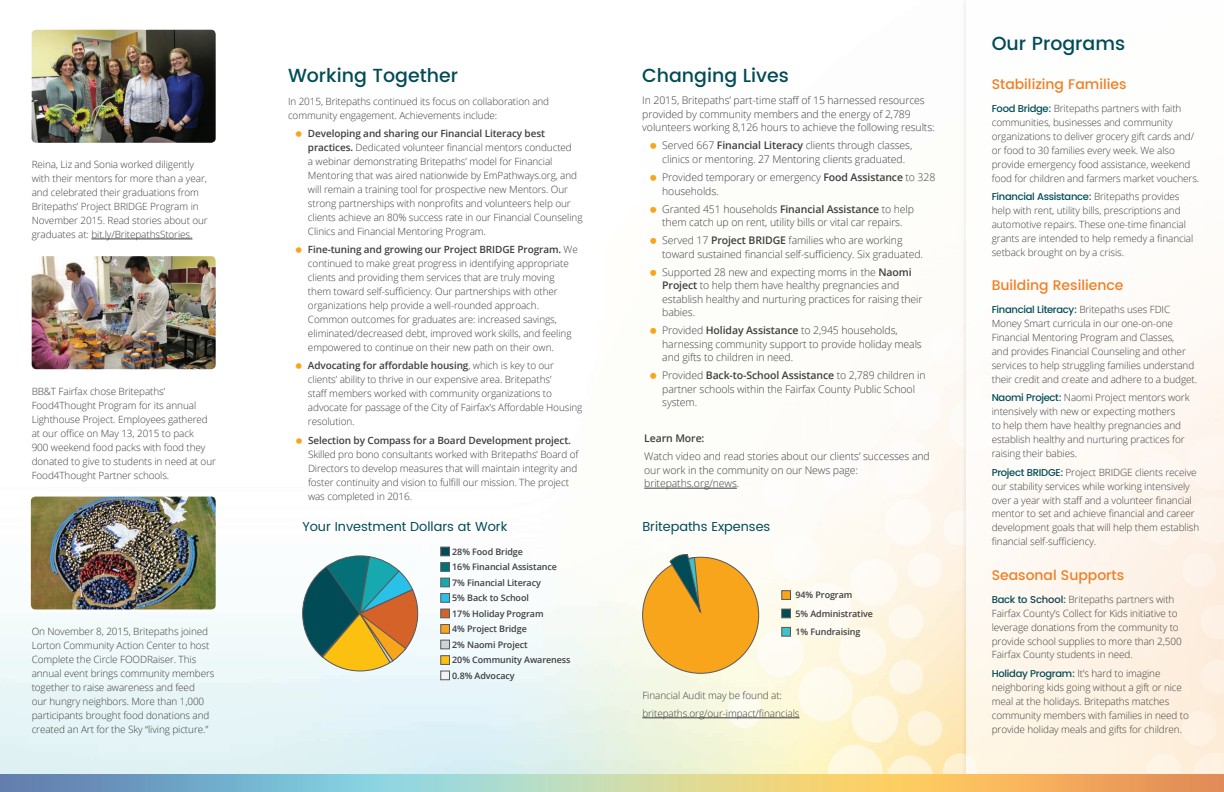
<style>
.page{position:relative;width:1224px;height:792px;background:#fff}
.page>*{position:absolute;margin:0;border:0;box-sizing:border-box;transform-origin:0 0}
.t1{font:500 18.9px "Poppins";color:#004b56}
.t2{font:500 13.9px "Poppins";color:#f17e22}
.t3{font:13px "Poppins";color:#004b56}
.t4{font:300 10.5px/13.5px "Open Sans";letter-spacing:-.01em;color:#3e3e3f}
.t5{font:600 10.5px "Open Sans";letter-spacing:-.01em;color:#3e3e3f}
.t6{font:300 10px/13.9px "Open Sans";letter-spacing:-.01em;color:#3e3e3f}
.t7{font:500 10px "Poppins";letter-spacing:-.03em;color:#004b56}
.t8{font:600 10px "Open Sans";letter-spacing:-.01em;color:#3e3e3f}
.t9{font:600 9px/15.5px "Open Sans";letter-spacing:-.01em;color:#3e3e3f}
.s1{font-weight:600}
.s2{font-family:"Poppins";font-weight:500;color:#004b56}
.s3{font-family:"Open Sans";font-weight:300;color:#3e3e3f}
.s4{font-family:"Poppins";font-weight:500;color:#133e4d}
</style>
<div class="page">
<img style="left:0;top:29px;width:727px;height:746px">
<svg style="left:727px;top:375px;width:234px;height:400px"></svg>
<div style="left:966px;top:0;width:258px;height:776px;background:linear-gradient(to bottom,#feffff,#fdf1e2)"></div>
<img style="left:0;top:775px;width:1224px;height:17px">
<hr style="left:642px;top:718px;width:158px;height:1px;background:#3e3e3f">
<div style="left:782px;top:609px;width:9px;height:9px;background:#004b56;border:1px solid #57585a"></div>
<div style="left:782px;top:627px;width:9px;height:9px;background:#3fc1c9;border:1px solid #57585a"></div>
<div style="left:782px;top:591px;width:9px;height:9px;background:#f9a51b;border:1px solid #57585a"></div>
<div style="left:643px;top:557px;width:116px;height:116px;background:#f9a51b;border-radius:50%"></div>
<svg style="left:669px;top:554px;width:33px;height:60px"></svg>
<hr style="left:644px;top:488px;width:93px;height:1px;background:#3e3e3f">
<img style="left:31px;top:497px;width:185px;height:112px">
<img style="left:32px;top:256px;width:184px;height:113px">
<img style="left:32px;top:30px;width:184px;height:113px">
<hr style="left:91px;top:239px;width:102px;height:1px;background:#3e3e3f">
<svg style="left:302px;top:555px;width:116px;height:116px;background:#869777"></svg>
<div style="left:441px;top:578px;width:9px;height:9px;background:#16a9af;border:1px solid #57585a"></div>
<div style="left:441px;top:624px;width:9px;height:9px;background:#f9a51b;border:1px solid #57585a"></div>
<div style="left:441px;top:609px;width:9px;height:9px;background:#d56329;border:1px solid #57585a"></div>
<div style="left:441px;top:671px;width:9px;height:9px;background:#f2f3f4;border:1px solid #57585a"></div>
<div style="left:441px;top:547px;width:9px;height:9px;background:#004b56;border:1px solid #57585a"></div>
<div style="left:441px;top:562px;width:9px;height:9px;background:#067079;border:1px solid #57585a"></div>
<div style="left:441px;top:593px;width:9px;height:9px;background:#2ac1e8;border:1px solid #57585a"></div>
<div style="left:441px;top:640px;width:9px;height:9px;background:#d1d2d4;border:1px solid #57585a"></div>
<div style="left:441px;top:656px;width:9px;height:9px;background:#fcc011;border:1px solid #57585a"></div>
<p class="t6" style="left:32px;top:158px;width:178px">Reina, Liz and Sonia worked diligently with their mentors for more than a year, and celebrated their graduations from Britepaths’ Project BRIDGE Program in November 2015. Read stories about our graduates at: bit.ly/BritepathsStories.</p>
<p class="t6" style="left:32px;top:384px;width:186px">BB&amp;T Fairfax chose Britepaths’ Food4Thought Program for its annual Lighthouse Project. Employees gathered at our office on May 13, 2015 to pack<br>900 weekend food packs with food they donated to give to students in need at our Food4Thought Partner schools.</p>
<p class="t6" style="left:32px;top:624px;width:184px">On November 8, 2015, Britepaths joined Lorton Community Action Center to host Complete the Circle FOODRaiser. This annual event brings community members together to raise awareness and feed<br>our hungry neighbors. More than 1,000 participants brought food donations and created an Art for the Sky “living picture.”</p>
<h1 class="t1" style="left:288px;top:61px;width:172px">Working Together</h1>
<p class="t6" style="left:288px;top:94px;width:263px">In 2015, Britepaths continued its focus on collaboration and community engagement. Achievements include:</p>
<p class="t6" style="left:308px;top:126px;width:276px"><span class="s1">Developing and sharing our Financial Literacy best practices.</span> Dedicated volunteer financial mentors conducted<br>a webinar demonstrating Britepaths’ model for Financial Mentoring that was aired nationwide by EmPathways.org, and will remain a training tool for prospective new Mentors. Our strong partnerships with nonprofits and volunteers help our clients achieve an 80% success rate in our Financial Counseling Clinics and Financial Mentoring Program.</p>
<p class="t6" style="left:308px;top:243px;width:271px"><span class="s1">Fine-tuning and growing our Project BRIDGE Program.</span> We continued to make great progress in identifying appropriate clients and providing them services that are truly moving them toward self-sufficiency. Our partnerships with other organizations help provide a well-rounded approach.<br>Common outcomes for graduates are: increased savings, eliminated/decreased debt, improved work skills, and feeling empowered to continue on their new path on their own.</p>
<p class="t6" style="left:308px;top:359px;width:276px"><span class="s1">Advocating for affordable housing</span>, which is key to our clients’ ability to thrive in our expensive area. Britepaths’<br>staff members worked with community organizations to advocate for passage of the City of Fairfax’s Affordable Housing resolution.</p>
<p class="t8" style="left:308px;top:433px;width:264px">Selection by Compass for a Board Development project.</p>
<p class="t6" style="left:308px;top:447px;width:272px">Skilled pro bono consultants worked with Britepaths’ Board of Directors to develop measures that will maintain integrity and foster continuity and vision to fulfill our mission. The project was completed in 2016.</p>
<h3 class="t3" style="left:302px;top:517px;width:206px">Your Investment Dollars at Work</h3>
<p class="t9" style="left:452px;top:544px;width:106px">28% Food Bridge<br>16% Financial Assistance<br>7% Financial Literacy</p>
<p class="t9" style="left:452px;top:621px;width:76px">4% Project Bridge</p>
<p class="t9" style="left:452px;top:590px;width:93px">5% Back to School<br>17% Holiday Program</p>
<p class="t9" style="left:452px;top:637px;width:77px">2% Naomi Project</p>
<p class="t9" style="left:452px;top:652px;width:120px">20% Community Awareness</p>
<p class="t9" style="left:452px;top:668px;width:64px">0.8% Advocacy</p>
<h1 class="t1" style="left:642px;top:61px;width:148px">Changing Lives</h1>
<p class="t4" style="left:642px;top:94px;width:294px">In 2015, Britepaths’ part-time staff of 15 harnessed resources provided by community members and the energy of 2,789 volunteers working 8,126 hours to achieve the following results:</p>
<p class="t4" style="left:662px;top:139px;width:252px">Served 667 <span class="s1">Financial Literacy</span> clients through classes, clinics or mentoring. 27 Mentoring clients graduated.</p>
<p class="t4" style="left:662px;top:171px;width:275px">Provided temporary or emergency <span class="s1">Food Assistance</span> to 328 households.</p>
<p class="t4" style="left:662px;top:202px;width:253px">Granted 451 households <span class="s1">Financial Assistance</span> to help them catch up on rent, utility bills or vital car repairs.</p>
<p class="t4" style="left:662px;top:234px;width:262px">Served 17 <span class="s1">Project BRIDGE</span> families who are working toward sustained financial self-sufficiency. Six graduated.</p>
<p class="t4" style="left:662px;top:265px;width:262px">Supported 28 new and expecting moms in the <span class="s1">Naomi Project</span> to help them have healthy pregnancies and establish healthy and nurturing practices for raising their babies.</p>
<p class="t4" style="left:662px;top:324px;width:261px">Provided <span class="s1">Holiday Assistance</span> to 2,945 households, harnessing community support to provide holiday meals and gifts to children in need.</p>
<p class="t4" style="left:662px;top:369px;width:265px">Provided <span class="s1">Back-to-School Assistance</span> to 2,789 children in partner schools within the Fairfax County Public School system.</p>
<p class="t5" style="left:644px;top:431px;width:62px">Learn More:</p>
<p class="t4" style="left:644px;top:450px;width:287px">Watch video and read stories about our clients’ successes and our work in the community on our News page: britepaths.org/news.</p>
<h3 class="t3" style="left:642px;top:517px;width:130px">Britepaths Expenses</h3>
<p class="t9" style="left:796px;top:586px;width:79px;line-height:18.4px">94% Program<br>5% Administrative<br>1% Fundraising</p>
<p class="t6" style="left:642px;top:685px;width:159px;line-height:18.5px">Financial Audit may be found at: britepaths.org/our-impact/financials</p>
<h1 class="t1" style="left:992px;top:29px;width:135px">Our Programs</h1>
<h2 class="t2" style="left:992px;top:74px;width:136px">Stabilizing Families</h2>
<p class="t6" style="left:992px;top:101px;width:209px"><span class="s2">Food Bridge:</span> Britepaths partners with faith communities, businesses and community organizations to deliver grocery gift cards and/ or food to 30 families every week. We also provide emergency food assistance, weekend food for children and farmers market vouchers.</p>
<p class="t7" style="left:992px;top:189px;width:189px">Financial Assistance: <span class="s3">Britepaths provides</span></p>
<p class="t6" style="left:992px;top:203px;width:203px">help with rent, utility bills, prescriptions and automotive repairs. These one-time financial grants are intended to help remedy a financial setback brought on by a crisis.</p>
<h2 class="t2" style="left:992px;top:275px;width:133px">Building Resilience</h2>
<p class="t7" style="left:992px;top:302px;width:180px">Financial Literacy: <span class="s3">Britepaths uses FDIC</span></p>
<p class="t6" style="left:992px;top:316px;width:207px">Money Smart curricula in our one-on-one Financial Mentoring Program and Classes,<br>and provides Financial Counseling and other services to help struggling families understand their credit and create and adhere to a budget.</p>
<p class="t6" style="left:992px;top:391px;width:199px"><span class="s2">Naomi Project:</span> Naomi Project mentors work intensively with new or expecting mothers<br>to help them have healthy pregnancies and establish healthy and nurturing practices for raising their babies.</p>
<p class="t6" style="left:992px;top:465px;width:209px"><span class="s2">Project BRIDGE:</span> Project BRIDGE clients receive our stability services while working intensively over a year with staff and a volunteer financial mentor to set and achieve financial and career development goals that will help them establish financial self-sufficiency.</p>
<h2 class="t2" style="left:992px;top:565px;width:134px">Seasonal Supports</h2>
<p class="t6" style="left:992px;top:592px;width:191px"><span class="s2">Back to</span> <span class="s4">Schoo</span><span class="s2">l:</span> Britepaths partners with Fairfax County’s Collect for Kids initiative to leverage donations from the community to provide school supplies to more than 2,500<br>Fairfax County students in need.</p>
<p class="t6" style="left:992px;top:666px;width:199px"><span class="s2">Holiday Program:</span> It’s hard to imagine neighboring kids going without a gift or nice meal at the holidays. Britepaths matches community members with families in need to provide holiday meals and gifts for children.</p>
</div>
